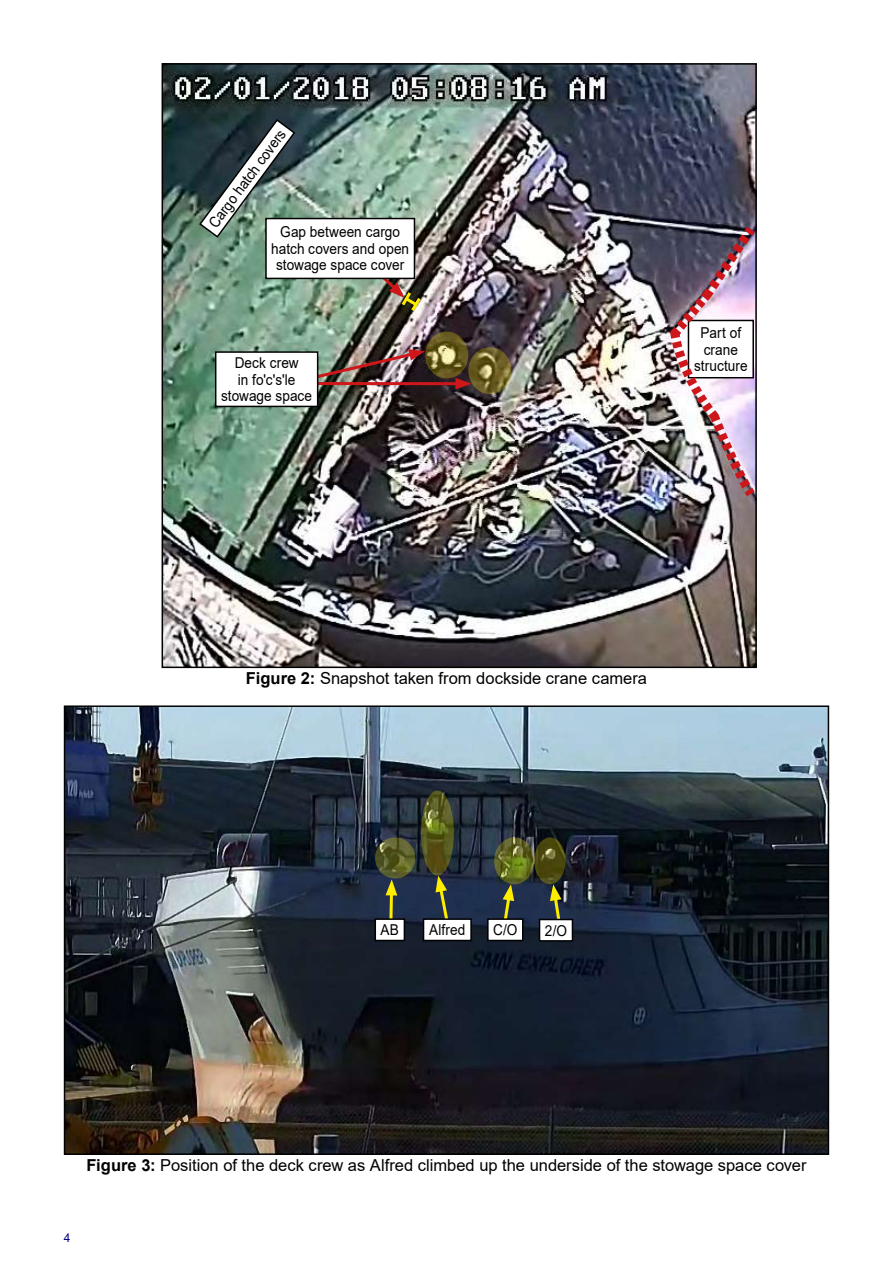
<style>
.page{position:relative;width:893px;height:1263px;background:#fff}
.page>*{position:absolute;margin:0;border:0;box-sizing:border-box;transform-origin:0 0}
.t1{font:16.5px "Arial";color:#000}
.t2{font:15px/16.5px "Arial";color:#000;text-align:center;scale:.91 1}
.t3{font:12px "Arial";color:#000080}
.s1{font-weight:700}
</style>
<div class="page">
<img style="left:165px;top:66px;width:589px;height:599px">
<svg style="left:198px;top:118px;width:98px;height:121px"></svg>
<svg style="left:379px;top:273px;width:44px;height:41px;background:#7b6953"></svg>
<div style="left:266px;top:219px;width:148px;height:59px;background:#fff"></div>
<div style="left:265px;top:218px;width:150px;height:61px;border:2px solid #000"></div>
<svg style="left:425px;top:332px;width:43px;height:46px;background:#7c7137"></svg>
<svg style="left:468px;top:347px;width:43px;height:47px;background:#766930"></svg>
<img style="left:292px;top:349px;width:133px;height:33px">
<hr style="left:295px;top:382px;width:166px;height:3px;background:#cd171a">
<svg style="left:455px;top:378px;width:17px;height:12px"></svg>
<div style="left:216px;top:352px;width:102px;height:54px;background:#fff"></div>
<div style="left:215px;top:351px;width:103px;height:56px;border:2px solid #000"></div>
<img style="left:67px;top:708px;width:759px;height:444px">
<div style="left:64px;top:705px;width:765px;height:450px;border:2px solid #000"></div>
<svg style="left:421px;top:790px;width:33px;height:85px;background:#5d5f21"></svg>
<svg style="left:494px;top:837px;width:40px;height:47px"></svg>
<svg style="left:534px;top:837px;width:32px;height:47px"></svg>
<svg style="left:375px;top:837px;width:40px;height:41px"></svg>
<svg style="left:386px;top:879px;width:11px;height:39px"></svg>
<svg style="left:435px;top:875px;width:17px;height:43px"></svg>
<svg style="left:501px;top:884px;width:13px;height:34px"></svg>
<svg style="left:550px;top:884px;width:13px;height:35px"></svg>
<div style="left:375px;top:919px;width:29px;height:21px;background:#fff"></div>
<div style="left:375px;top:918px;width:30px;height:23px;border:2px solid #000"></div>
<div style="left:488px;top:919px;width:35px;height:21px;background:#fff"></div>
<div style="left:487px;top:918px;width:36px;height:23px;border:2px solid #000"></div>
<div style="left:540px;top:919px;width:32px;height:22px;background:#fff"></div>
<div style="left:539px;top:919px;width:34px;height:23px;border:2px solid #000"></div>
<div style="left:423px;top:919px;width:48px;height:21px;background:#fff"></div>
<div style="left:423px;top:918px;width:49px;height:23px;border:2px solid #000"></div>
<img style="left:665px;top:217px;width:92px;height:289px">
<p class="t2" style="left:206px;top:222px;width:132px;rotate:-54deg">Cargo hatch covers</p>
<p class="t2" style="left:271px;top:224px;width:153px">Gap between cargo hatch covers and open stowage space cover</p>
<p class="t2" style="left:221px;top:355px;width:101px">Deck crew<br>in fo'c's'le stowage space</p>
<p class="t2" style="left:694px;top:324px;width:60px">Part of crane structure</p>
<p class="t1" style="left:246px;top:667px;width:403px"><span class="s1">Figure 2:</span> Snapshot taken from dockside crane camera</p>
<p class="t2" style="left:381px;top:922px;width:22px">AB</p>
<p class="t2" style="left:429px;top:922px;width:41px">Alfred</p>
<p class="t2" style="left:493px;top:922px;width:28px">C/O</p>
<p class="t2" style="left:545px;top:922px;width:26px">2/O</p>
<p class="t1" style="left:86px;top:1154px;width:722px"><span class="s1">Figure 3:</span> Position of the deck crew as Alfred climbed up the underside of the stowage space cover</p>
<p class="t3" style="left:64px;top:1229px;width:8px">4</p>
</div>
